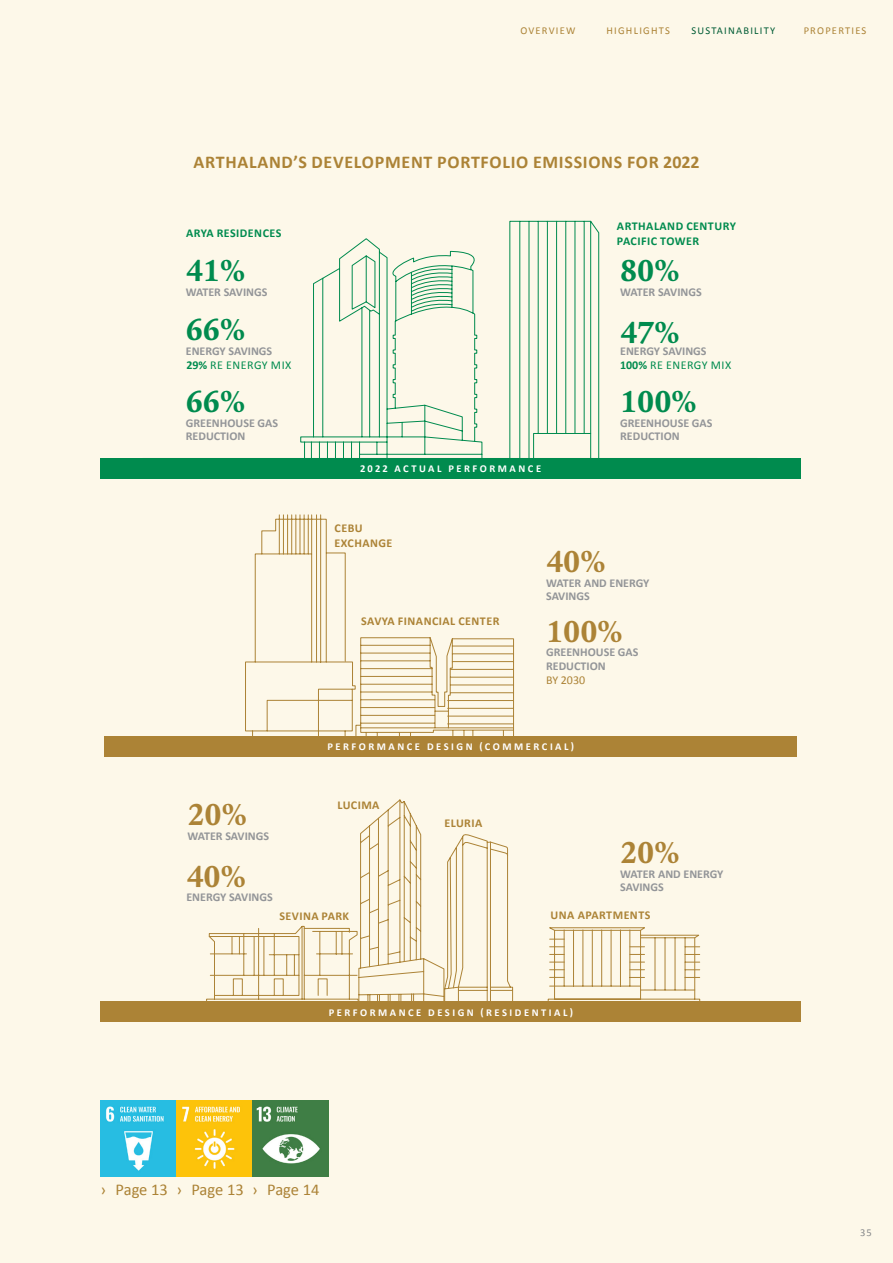
<style>
.page{position:relative;width:893px;height:1263px;background:#fdf8e9}
.page>*{position:absolute;margin:0;border:0;box-sizing:border-box;transform-origin:0 0}
.t1{font:700 33px "Legacy Serif Std";color:#008b4e}
.t2{font:700 33px "Legacy Serif Std";color:#ac8336}
.t3{font:700 18px "Calibri";letter-spacing:.04em;color:#ac8336}
.t4{font:16.5px "Calibri";letter-spacing:-.005em;color:#ac8336}
.t5{font:700 12px/13.5px "Calibri";color:#939598}
.t6{font:700 12px/15px "Calibri";letter-spacing:.04em;color:#ac8336}
.t7{font:700 12px/15px "Calibri";letter-spacing:.04em;color:#008b4e}
.t8{font:12px "Calibri";letter-spacing:.04em;color:#008b4e}
.t9{font:12px "Calibri";color:#ac8336}
.t10{font:700 10.5px "Calibri";letter-spacing:.24em;color:#fff}
.t11{font:10.5px "Calibri";letter-spacing:.115em;color:#ac8336}
.t12{font:10.5px "Calibri";letter-spacing:.115em;color:#005c35}
.t13{font:10.5px "Calibri";color:#86888a}
.s1{font-weight:700}
</style>
<div class="page">
<img style="left:101px;top:1100px;width:227px;height:76px">
<svg style="left:300px;top:238px;width:183px;height:220px"></svg>
<svg style="left:509px;top:221px;width:90px;height:237px"></svg>
<svg style="left:245px;top:514px;width:269px;height:222px"></svg>
<svg style="left:206px;top:799px;width:307px;height:203px"></svg>
<svg style="left:547px;top:927px;width:154px;height:75px"></svg>
<hr style="left:550px;top:986px;width:91px;height:1px;background:#ac8336">
<hr style="left:641px;top:990px;width:54px;height:1px;background:#ac8336">
<hr style="left:641px;top:937px;width:54px;height:1px;background:#ac8336">
<hr style="left:564px;top:930px;width:1px;height:56px;background:#ac8336">
<hr style="left:573px;top:930px;width:1px;height:56px;background:#ac8336">
<hr style="left:582px;top:930px;width:1px;height:56px;background:#ac8336">
<hr style="left:592px;top:930px;width:1px;height:56px;background:#ac8336">
<hr style="left:601px;top:930px;width:1px;height:56px;background:#ac8336">
<hr style="left:611px;top:930px;width:1px;height:56px;background:#ac8336">
<hr style="left:620px;top:930px;width:1px;height:56px;background:#ac8336">
<hr style="left:629px;top:930px;width:1px;height:56px;background:#ac8336">
<hr style="left:655px;top:938px;width:1px;height:52px;background:#ac8336">
<hr style="left:665px;top:938px;width:1px;height:52px;background:#ac8336">
<hr style="left:675px;top:938px;width:1px;height:52px;background:#ac8336">
<hr style="left:685px;top:938px;width:1px;height:52px;background:#ac8336">
<div style="left:105px;top:736px;width:692px;height:21px;background:#ac8336"></div>
<div style="left:101px;top:1002px;width:700px;height:20px;background:#ac8336"></div>
<div style="left:101px;top:458px;width:700px;height:20px;background:#008b4e"></div>
<p class="t11" style="left:520px;top:24px;width:57px">OVERVIEW</p>
<p class="t11" style="left:804px;top:24px;width:64px">PROPERTIES</p>
<p class="t11" style="left:606px;top:24px;width:65px">HIGHLIGHTS</p>
<p class="t12" style="left:691px;top:24px;width:85px">SUSTAINABILITY</p>
<h2 class="t3" style="left:194px;top:150px;width:508px">ARTHALAND’S DEVELOPMENT PORTFOLIO EMISSIONS FOR 2022</h2>
<p class="t7" style="left:186px;top:226px;width:97px">ARYA RESIDENCES</p>
<p class="t7" style="left:617px;top:218px;width:120px">ARTHALAND CENTURY<br>PACIFIC TOWER</p>
<h1 class="t1" style="left:186px;top:252px;width:61px">41%</h1>
<p class="t5" style="left:186px;top:285px;width:83px">WATER SAVINGS</p>
<h1 class="t1" style="left:620px;top:252px;width:61px">80%</h1>
<p class="t5" style="left:620px;top:285px;width:83px">WATER SAVINGS</p>
<h1 class="t1" style="left:186px;top:311px;width:61px">66%</h1>
<h1 class="t1" style="left:620px;top:313px;width:61px">47%</h1>
<p class="t5" style="left:186px;top:344px;width:88px">ENERGY SAVINGS</p>
<p class="t5" style="left:620px;top:344px;width:88px">ENERGY SAVINGS</p>
<p class="t8" style="left:186px;top:358px;width:106px"><span class="s1">29%</span> RE ENERGY MIX</p>
<p class="t8" style="left:620px;top:358px;width:113px"><span class="s1">100%</span> RE ENERGY MIX</p>
<h1 class="t1" style="left:186px;top:382px;width:61px">66%</h1>
<h1 class="t1" style="left:620px;top:382px;width:78px">100%</h1>
<p class="t5" style="left:186px;top:416px;width:94px">GREENHOUSE GAS<br>REDUCTION</p>
<p class="t5" style="left:620px;top:416px;width:94px">GREENHOUSE GAS<br>REDUCTION</p>
<p class="t10" style="left:360px;top:462px;width:182px">2022 ACTUAL PERFORMANCE</p>
<p class="t6" style="left:335px;top:520px;width:59px">CEBU<br>EXCHANGE</p>
<p class="t6" style="left:361px;top:614px;width:140px">SAVYA FINANCIAL CENTER</p>
<h1 class="t2" style="left:546px;top:542px;width:61px">40%</h1>
<p class="t5" style="left:546px;top:576px;width:105px">WATER AND ENERGY<br>SAVINGS</p>
<h1 class="t2" style="left:546px;top:612px;width:78px">100%</h1>
<p class="t5" style="left:546px;top:645px;width:94px">GREENHOUSE GAS<br>REDUCTION</p>
<p class="t9" style="left:546px;top:672px;width:41px">BY 2030</p>
<h1 class="t2" style="left:188px;top:795px;width:61px">20%</h1>
<p class="t5" style="left:188px;top:829px;width:83px">WATER SAVINGS</p>
<h1 class="t2" style="left:186px;top:857px;width:61px">40%</h1>
<p class="t5" style="left:186px;top:890px;width:88px">ENERGY SAVINGS</p>
<p class="t10" style="left:327px;top:740px;width:248px">PERFORMANCE DESIGN (COMMERCIAL)</p>
<p class="t6" style="left:337px;top:797px;width:44px">LUCIMA</p>
<p class="t6" style="left:444px;top:815px;width:39px">ELURIA</p>
<h1 class="t2" style="left:620px;top:833px;width:61px">20%</h1>
<p class="t5" style="left:620px;top:867px;width:105px">WATER AND ENERGY<br>SAVINGS</p>
<p class="t6" style="left:279px;top:908px;width:71px">SEVINA PARK</p>
<p class="t6" style="left:550px;top:907px;width:101px">UNA APARTMENTS</p>
<p class="t10" style="left:329px;top:1005px;width:246px">PERFORMANCE DESIGN (RESIDENTIAL)</p>
<h3 class="t4" style="left:101px;top:1179px;width:220px">› Page 13 › Page 13 › Page 14</h3>
<p class="t13" style="left:860px;top:1225px;width:13px">35</p>
</div>
